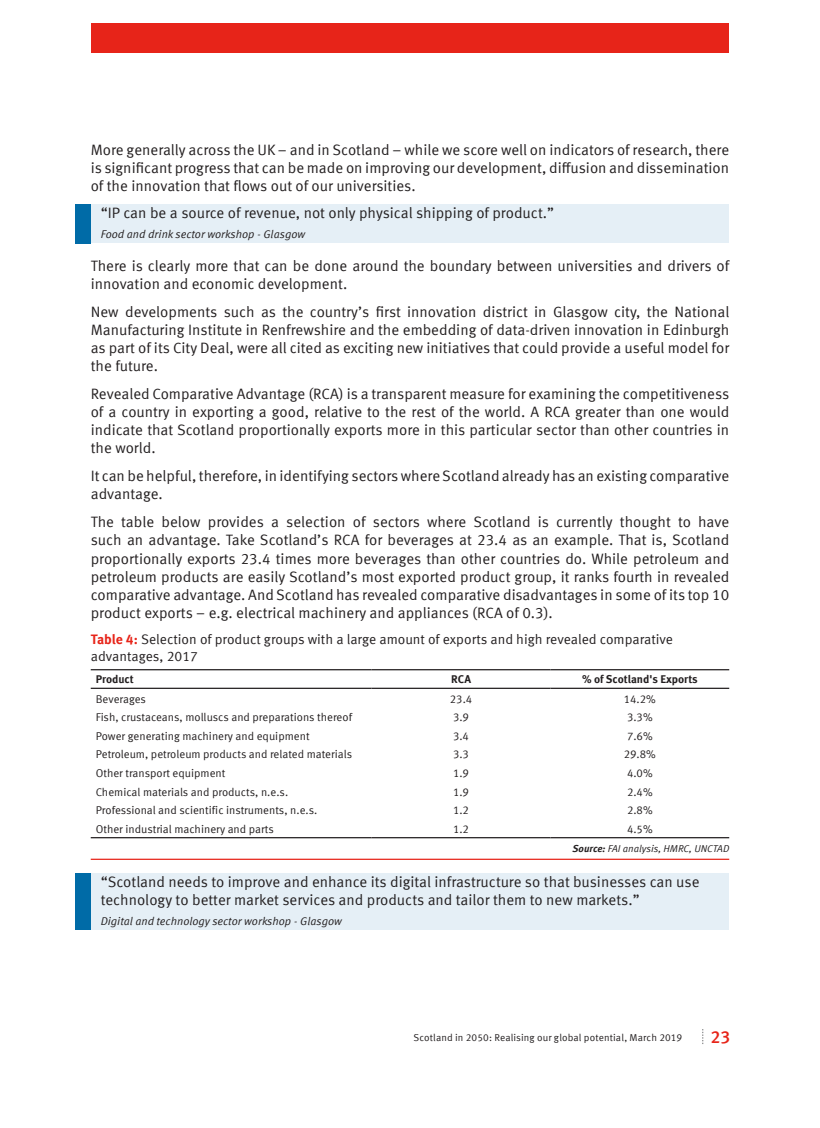
<style>
.page{position:relative;width:820px;height:1128px;background:#fff}
.page>*{position:absolute;margin:0;border:0;box-sizing:border-box;transform-origin:0 0}
.t1{font:500 17.5px "Meta Offc";color:#e72419}
.Shaded_blue{font:15px/18px "Meta Offc Norm";color:#231f20;text-align:justify}
.t2{font:13.75px/16.5px "Meta Offc Norm";color:#231f20}
.Table_body_footer_ro{font:11.25px "Meta Offc Norm";color:#231f20}
.Shaded_blue-2{font:11.25px "Meta Offc Norm Ita";color:#231f20}
.Table_header_row{font:700 11.25px "Meta Offc";color:#231f20}
.t3{font:10px "Meta Offc Norm";letter-spacing:.01em;color:#231f20}
.t4{font:10px "Meta Offc Norm Ita";color:#231f20}
.s1{font-family:"Meta Offc";font-weight:700;color:#e72419}
.s2{font-family:"Meta Offc";font-weight:700;font-style:italic}
</style>
<div class="page">
<div style="left:91px;top:23px;width:637px;height:29px;background:#e72419"></div>
<svg style="left:702px;top:1029px;width:1px;height:14px"></svg>
<hr style="left:91px;top:858px;width:637px;height:1px;background:#e72419">
<div style="left:91px;top:204px;width:637px;height:39px;background:#e5eff6"></div>
<div style="left:76px;top:204px;width:15px;height:39px;background:#006ba7"></div>
<hr style="left:91px;top:669px;width:280px;height:1px;background:#231f20">
<hr style="left:371px;top:669px;width:179px;height:1px;background:#231f20">
<hr style="left:550px;top:669px;width:178px;height:1px;background:#231f20">
<hr style="left:91px;top:687px;width:280px;height:2px;background:#231f20">
<hr style="left:371px;top:687px;width:179px;height:2px;background:#231f20">
<hr style="left:550px;top:687px;width:178px;height:2px;background:#231f20">
<hr style="left:91px;top:837px;width:280px;height:1px;background:#231f20">
<hr style="left:371px;top:837px;width:179px;height:1px;background:#231f20">
<hr style="left:550px;top:837px;width:178px;height:1px;background:#231f20">
<div style="left:91px;top:873px;width:637px;height:56px;background:#e5eff6"></div>
<div style="left:76px;top:873px;width:15px;height:56px;background:#006ba7"></div>
<p class="Shaded_blue" style="left:91px;top:141px;width:639px">More generally across the UK – and in Scotland – while we score well on indicators of research, there is significant progress that can be made on improving our development, diffusion and dissemination of the innovation that flows out of our universities.</p>
<p class="Shaded_blue" style="left:101px;top:204px;width:454px">“IP can be a source of revenue, not only physical shipping of product.”</p>
<p class="Shaded_blue-2" style="left:101px;top:228px;width:206px">Food and drink sector workshop - Glasgow</p>
<p class="Shaded_blue" style="left:91px;top:257px;width:639px">There is clearly more that can be done around the boundary between universities and drivers of innovation and economic development.</p>
<p class="Shaded_blue" style="left:91px;top:303px;width:639px">New developments such as the country’s first innovation district in Glasgow city, the National Manufacturing Institute in Renfrewshire and the embedding of data-driven innovation in Edinburgh as part of its City Deal, were all cited as exciting new initiatives that could provide a useful model for the future.</p>
<p class="Shaded_blue" style="left:91px;top:385px;width:639px">Revealed Comparative Advantage (RCA) is a transparent measure for examining the competitiveness of a country in exporting a good, relative to the rest of the world. A RCA greater than one would indicate that Scotland proportionally exports more in this particular sector than other countries in the world.</p>
<p class="Shaded_blue" style="left:91px;top:467px;width:639px">It can be helpful, therefore, in identifying sectors where Scotland already has an existing comparative advantage.</p>
<p class="Shaded_blue" style="left:91px;top:513px;width:639px">The table below provides a selection of sectors where Scotland is currently thought to have such an advantage. Take Scotland’s RCA for beverages at 23.4 as an example. That is, Scotland proportionally exports 23.4 times more beverages than other countries do. While petroleum and petroleum products are easily Scotland’s most exported product group, it ranks fourth in revealed comparative advantage. And Scotland has revealed comparative disadvantages in some of its top 10 product exports – e.g. electrical machinery and appliances (RCA of 0.3).</p>
<p class="t2" style="left:91px;top:631px;width:583px"><span class="s1">Table 4:</span> Selection of product groups with a large amount of exports and high revealed comparative advantages, 2017</p>
<p class="Table_header_row" style="left:96px;top:672px;width:40px">Product</p>
<p class="Table_header_row" style="left:451px;top:672px;width:21px">RCA</p>
<p class="Table_header_row" style="left:581px;top:672px;width:117px">% of Scotland's Exports</p>
<p class="Table_body_footer_ro" style="left:96px;top:692px;width:52px">Beverages</p>
<p class="Table_body_footer_ro" style="left:449px;top:692px;width:24px">23.4</p>
<p class="Table_body_footer_ro" style="left:623px;top:692px;width:34px">14.2%</p>
<p class="Table_body_footer_ro" style="left:96px;top:710px;width:258px">Fish, crustaceans, molluscs and preparations thereof</p>
<p class="Table_body_footer_ro" style="left:453px;top:710px;width:18px">3.9</p>
<p class="Table_body_footer_ro" style="left:626px;top:710px;width:27px">3.3%</p>
<p class="Table_body_footer_ro" style="left:96px;top:729px;width:215px">Power generating machinery and equipment</p>
<p class="Table_body_footer_ro" style="left:453px;top:729px;width:18px">3.4</p>
<p class="Table_body_footer_ro" style="left:626px;top:729px;width:27px">7.6%</p>
<p class="Table_body_footer_ro" style="left:96px;top:747px;width:258px">Petroleum, petroleum products and related materials</p>
<p class="Table_body_footer_ro" style="left:453px;top:747px;width:18px">3.3</p>
<p class="Table_body_footer_ro" style="left:623px;top:747px;width:34px">29.8%</p>
<p class="Table_body_footer_ro" style="left:96px;top:766px;width:131px">Other transport equipment</p>
<p class="Table_body_footer_ro" style="left:453px;top:766px;width:18px">1.9</p>
<p class="Table_body_footer_ro" style="left:626px;top:766px;width:27px">4.0%</p>
<p class="Table_body_footer_ro" style="left:96px;top:785px;width:194px">Chemical materials and products, n.e.s.</p>
<p class="Table_body_footer_ro" style="left:453px;top:785px;width:18px">1.9</p>
<p class="Table_body_footer_ro" style="left:626px;top:785px;width:27px">2.4%</p>
<p class="Table_body_footer_ro" style="left:96px;top:803px;width:223px">Professional and scientific instruments, n.e.s.</p>
<p class="Table_body_footer_ro" style="left:453px;top:803px;width:18px">1.2</p>
<p class="Table_body_footer_ro" style="left:626px;top:803px;width:27px">2.8%</p>
<p class="Table_body_footer_ro" style="left:96px;top:822px;width:180px">Other industrial machinery and parts</p>
<p class="Table_body_footer_ro" style="left:453px;top:822px;width:18px">1.2</p>
<p class="Table_body_footer_ro" style="left:626px;top:822px;width:27px">4.5%</p>
<p class="t4" style="left:572px;top:842px;width:158px"><span class="s2">Source:</span> FAI analysis, HMRC, UNCTAD</p>
<p class="Shaded_blue" style="left:101px;top:873px;width:600px;line-height:17.5px">“Scotland needs to improve and enhance its digital infrastructure so that businesses can use technology to better market services and products and tailor them to new markets.”</p>
<p class="Shaded_blue-2" style="left:101px;top:914px;width:242px">Digital and technology sector workshop - Glasgow</p>
<p class="t3" style="left:413px;top:1031px;width:270px">Scotland in 2050: Realising our global potential, March 2019</p>
<p class="t1" style="left:710px;top:1026px;width:21px">23</p>
</div>
